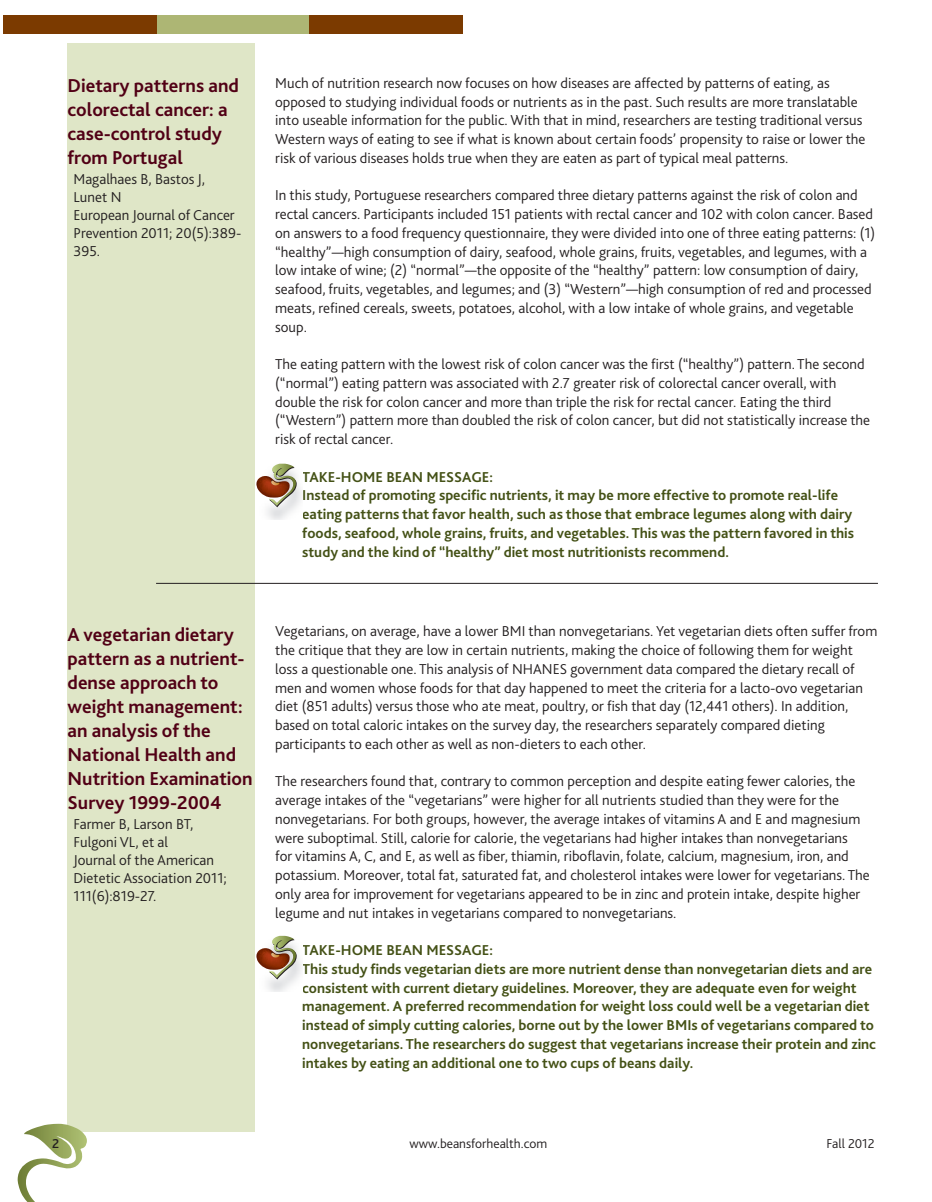
<style>
.page{position:relative;width:932px;height:1202px;background:#fff}
.page>*{position:absolute;margin:0;border:0;box-sizing:border-box;transform-origin:0 0}
.t1{font:700 19.5px/24px "Bliss 2";color:#510015}
.t2{font:300 15px/18.8px "Bliss 2";color:#231f20}
.t3{font:700 15px/18.8px "Bliss 2";color:#445116}
.t4{font:300 13.5px "Bliss 2";color:#231f20}
.t5{font:500 13.5px "Bliss 2";color:#231f20}
</style>
<div class="page">
<div style="left:68px;top:44px;width:187px;height:1088px;background:#dfe6c7"></div>
<svg style="left:17px;top:1123px;width:70px;height:79px"></svg>
<div style="left:156px;top:15px;width:153px;height:19px;background:#adb674"></div>
<div style="left:309px;top:15px;width:153px;height:19px;background:#7b3a00"></div>
<div style="left:3px;top:15px;width:153px;height:19px;background:#7b3a00"></div>
<hr style="left:156px;top:583px;width:722px;height:1px;background:#231f20">
<img style="left:267px;top:463px;width:35px;height:56px">
<svg style="left:256px;top:464px;width:41px;height:43px"></svg>
<img style="left:267px;top:956px;width:35px;height:35px">
<svg style="left:256px;top:935px;width:41px;height:44px"></svg>
<h1 class="t1" style="left:68px;top:73px;width:173px">Dietary patterns and colorectal cancer: a case-control study from Portugal</h1>
<p class="t2" style="left:74px;top:170px;width:169px;line-height:18px">Magalhaes B, Bastos J,<br>Lunet N<br>European Journal of Cancer<br>Prevention 2011; 20(5):389-<br>395.</p>
<p class="t2" style="left:275px;top:73px;width:592px">Much of nutrition research now focuses on how diseases are affected by patterns of eating, as opposed to studying individual foods or nutrients as in the past. Such results are more translatable into useable information for the public. With that in mind, researchers are testing traditional versus Western ways of eating to see if what is known about certain foods’ propensity to raise or lower the risk of various diseases holds true when they are eaten as part of typical meal patterns.</p>
<p class="t2" style="left:275px;top:186px;width:601px">In this study, Portuguese researchers compared three dietary patterns against the risk of colon and rectal cancers. Participants included 151 patients with rectal cancer and 102 with colon cancer. Based on answers to a food frequency questionnaire, they were divided into one of three eating patterns: (1) “healthy”—high consumption of dairy, seafood, whole grains, fruits, vegetables, and legumes, with a low intake of wine; (2) “normal”—the opposite of the “healthy” pattern: low consumption of dairy, seafood, fruits, vegetables, and legumes; and (3) “Western”—high consumption of red and processed meats, refined cereals, sweets, potatoes, alcohol, with a low intake of whole grains, and vegetable soup.</p>
<p class="t2" style="left:275px;top:354px;width:596px">The eating pattern with the lowest risk of colon cancer was the first (“healthy”) pattern. The second (“normal”) eating pattern was associated with 2.7 greater risk of colorectal cancer overall, with double the risk for colon cancer and more than triple the risk for rectal cancer. Eating the third (“Western”) pattern more than doubled the risk of colon cancer, but did not statistically increase the risk of rectal cancer.</p>
<p class="t3" style="left:302px;top:467px;width:553px">TAKE-HOME BEAN MESSAGE:<br>Instead of promoting specific nutrients, it may be more effective to promote real-life eating patterns that favor health, such as those that embrace legumes along with dairy foods, seafood, whole grains, fruits, and vegetables. This was the pattern favored in this study and the kind of “healthy” diet most nutritionists recommend.</p>
<h1 class="t1" style="left:68px;top:622px;width:186px">A vegetarian dietary pattern as a nutrient&shy;dense approach to weight management: an analysis of the<br>National Health and<br>Nutrition Examination<br>Survey 1999-2004</h1>
<p class="t2" style="left:74px;top:814px;width:155px;line-height:18px">Farmer B, Larson BT,<br>Fulgoni VL, et al<br>Journal of the American<br>Dietetic Association 2011;<br>111(6):819-27.</p>
<p class="t2" style="left:275px;top:621px;width:603px">Vegetarians, on average, have a lower BMI than nonvegetarians. Yet vegetarian diets often suffer from the critique that they are low in certain nutrients, making the choice of following them for weight loss a questionable one. This analysis of NHANES government data compared the dietary recall of men and women whose foods for that day happened to meet the criteria for a lacto-ovo vegetarian diet (851 adults) versus those who ate meat, poultry, or fish that day (12,441 others). In addition, based on total caloric intakes on the survey day, the researchers separately compared dieting participants to each other as well as non-dieters to each other.</p>
<p class="t2" style="left:275px;top:771px;width:596px">The researchers found that, contrary to common perception and despite eating fewer calories, the average intakes of the “vegetarians” were higher for all nutrients studied than they were for the nonvegetarians. For both groups, however, the average intakes of vitamins A and E and magnesium were suboptimal. Still, calorie for calorie, the vegetarians had higher intakes than nonvegetarians<br>for vitamins A, C, and E, as well as fiber, thiamin, riboflavin, folate, calcium, magnesium, iron, and potassium. Moreover, total fat, saturated fat, and cholesterol intakes were lower for vegetarians. The only area for improvement for vegetarians appeared to be in zinc and protein intake, despite higher legume and nut intakes in vegetarians compared to nonvegetarians.</p>
<p class="t3" style="left:302px;top:940px;width:575px">TAKE-HOME BEAN MESSAGE:<br>This study finds vegetarian diets are more nutrient dense than nonvegetarian diets and are consistent with current dietary guidelines. Moreover, they are adequate even for weight management. A preferred recommendation for weight loss could well be a vegetarian diet instead of simply cutting calories, borne out by the lower BMIs of vegetarians compared to nonvegetarians. The researchers do suggest that vegetarians increase their protein and zinc intakes by eating an additional one to two cups of beans daily.</p>
<p class="t5" style="left:52px;top:1135px;width:9px">2</p>
<p class="t4" style="left:409px;top:1135px;width:139px">www.beansforhealth.com</p>
<p class="t4" style="left:826px;top:1135px;width:50px">Fall 2012</p>
</div>
